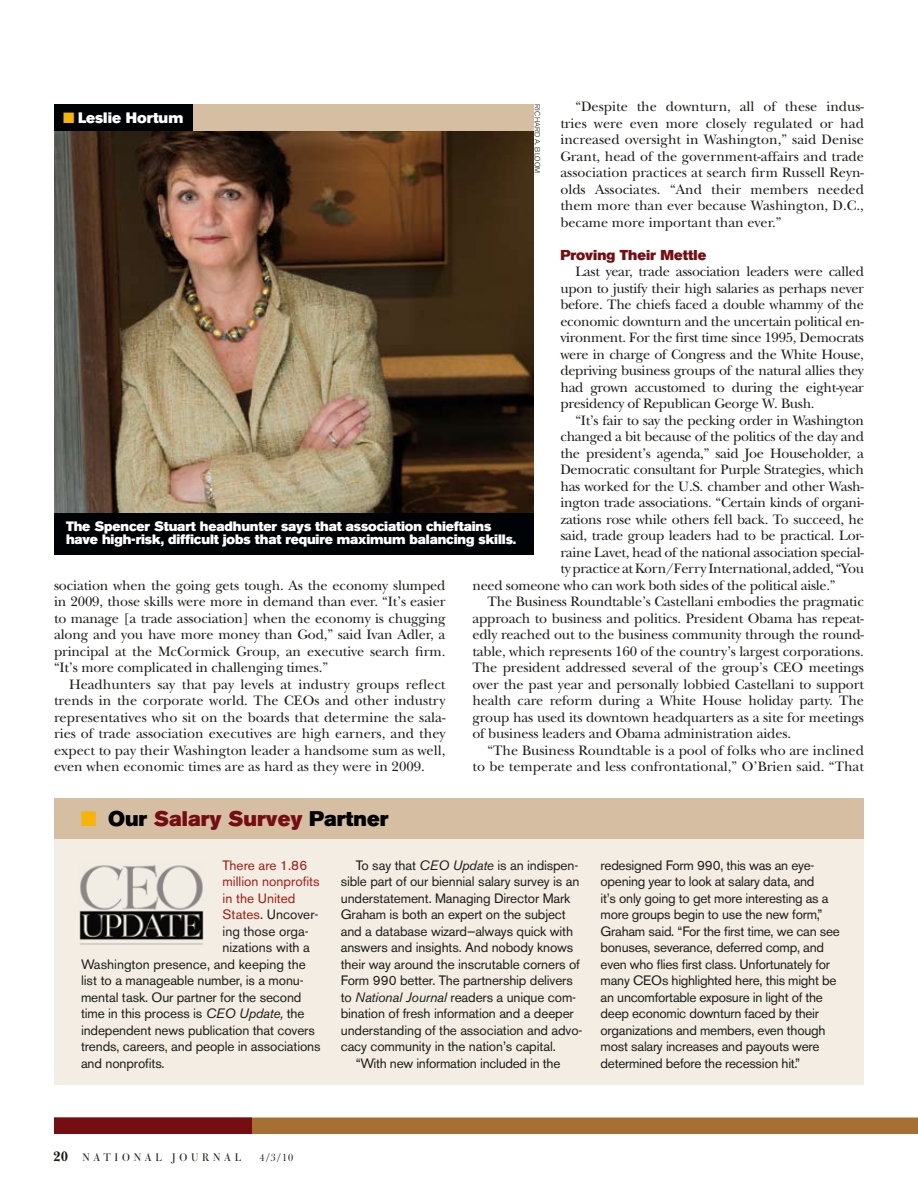
<style>
.page{position:relative;width:918px;height:1188px;background:#fff}
.page>*{position:absolute;margin:0;border:0;box-sizing:border-box;transform-origin:0 0}
.t1{font:21px "Akzidenz Grotesk BE Super";color:#740e12}
.t2{font:15px "Akzidenz Grotesk BE Super";color:#fff}
.t3{font:14.25px/16.5px "New Baskerville";letter-spacing:-.01em;color:#1c1c1a;text-align:justify}
.t4{font:14.25px "Akzidenz Grotesk BE Super";color:#740e12}
.t5{font:13.5px/16.5px "Akzidenz Grotesk BE";letter-spacing:-.01em;color:#1c1c1a}
.t6{font:13.5px/13.5px "Akzidenz Grotesk BE Super";letter-spacing:-.01em;color:#fff}
.t7{font:13.5px "Akzidenz Grotesk BE";color:#9f1d13}
.t8{font:10.5px "Bulmer BT";letter-spacing:.36em;color:#1c1c1a}
.t9{font:300 7.5px "Akzidenz Grotesk BE";letter-spacing:.02em;color:#1c1c1a}
.s1{color:#000306}
.s2{color:#000}
.s3{color:#9f1d13}
.s4{font-style:italic}
.s5{font-family:"New Baskerville";font-weight:700;font-size:14.25px}
</style>
<div class="page">
<div style="left:54px;top:1118px;width:864px;height:16px;background:#a66f34"></div>
<div style="left:54px;top:1118px;width:198px;height:16px;background:#740e12"></div>
<img style="left:54px;top:131px;width:479px;height:382px">
<div style="left:54px;top:513px;width:479px;height:42px;background:#000306"></div>
<div style="left:54px;top:104px;width:479px;height:27px;background:#d6bea3"></div>
<div style="left:54px;top:104px;width:138px;height:27px;background:#000306"></div>
<div style="left:54px;top:827px;width:809px;height:257px;background:#f3ede3"></div>
<div style="left:54px;top:798px;width:810px;height:40px;background:#d6bea3"></div>
<img style="left:79px;top:865px;width:125px;height:80px">
<p class="t3" style="left:560px;top:98px;width:305px;text-indent:15px">“Despite the downturn, all of these indus&shy;tries were even more closely regulated or had increased oversight in Washington,” said Denise Grant, head of the government-affairs and trade association practices at search firm Russell Reyn&shy;olds Associates. “And their members needed them more than ever because Washington, D.C., became more important than ever.”</p>
<p class="t4" style="left:560px;top:246px;width:147px">Proving Their Mettle</p>
<p class="t3" style="left:560px;top:263px;width:305px;text-indent:15px">Last year, trade association leaders were called upon to justify their high salaries as perhaps never before. The chiefs faced a double whammy of the economic downturn and the uncertain political en&shy;vironment. For the first time since 1995, Democrats were in charge of Congress and the White House, depriving business groups of the natural allies they had grown accustomed to during the eight-year presidency of Republican George W. Bush.</p>
<p class="t3" style="left:575px;top:412px;width:290px">“It’s fair to say the pecking order in Washington</p>
<p class="t3" style="left:560px;top:428px;width:305px">changed a bit because of the politics of the day and</p>
<p class="t3" style="left:560px;top:445px;width:305px">the president’s agenda,” said Joe Householder, a</p>
<p class="t3" style="left:560px;top:461px;width:305px">Democratic consultant for Purple Strategies, which</p>
<p class="t3" style="left:560px;top:478px;width:305px">has worked for the U.S. chamber and other Wash-</p>
<p class="t3" style="left:560px;top:494px;width:305px">ington trade associations. “Certain kinds of organi-</p>
<p class="t3" style="left:560px;top:511px;width:305px">zations rose while others fell back. To succeed, he</p>
<p class="t3" style="left:560px;top:527px;width:305px">said, trade group leaders had to be practical. Lor-</p>
<p class="t3" style="left:560px;top:544px;width:305px">raine Lavet, head of the national association special-</p>
<p class="t3" style="left:560px;top:560px;width:305px">ty practice at Korn/Ferry International, added, “You</p>
<p class="t3" style="left:472px;top:577px;width:365px">need someone who can work both sides of the political aisle.”</p>
<p class="t3" style="left:487px;top:593px;width:378px">The Business Roundtable’s Castellani embodies the pragmatic</p>
<p class="t3" style="left:472px;top:610px;width:393px">approach to business and politics. President Obama has repeat-</p>
<p class="t3" style="left:472px;top:626px;width:393px">edly reached out to the business community through the round-</p>
<p class="t3" style="left:472px;top:643px;width:393px">table, which represents 160 of the country’s largest corporations.</p>
<p class="t3" style="left:472px;top:659px;width:393px">The president addressed several of the group’s CEO meetings</p>
<p class="t3" style="left:472px;top:676px;width:393px">over the past year and personally lobbied Castellani to support</p>
<p class="t3" style="left:472px;top:692px;width:393px">health care reform during a White House holiday party. The</p>
<p class="t3" style="left:472px;top:709px;width:393px">group has used its downtown headquarters as a site for meetings</p>
<p class="t3" style="left:472px;top:725px;width:320px">of business leaders and Obama administration aides.</p>
<p class="t3" style="left:487px;top:742px;width:378px">“The Business Roundtable is a pool of folks who are inclined</p>
<p class="t3" style="left:472px;top:758px;width:393px">to be temperate and less confrontational,” O’Brien said. “That</p>
<p class="t9" style="left:542px;top:104px;width:70px;rotate:90deg">RICHARD A. BLOOM</p>
<p class="t2" style="left:78px;top:109px;width:107px">Leslie Hortum</p>
<p class="t6" style="left:66px;top:519px;width:452px">The Spencer Stuart headhunter says that association chieftains have high-risk, difficult jobs that require maximum balancing skills.</p>
<p class="t3" style="left:54px;top:577px;width:393px">sociation when the going gets tough. As the economy slumped in 2009, those skills were more in demand than ever. “It’s easier to manage [a trade association] when the economy is chugging along and you have more money than God,” said Ivan Adler, a principal at the McCormick Group, an executive search firm. “It’s more complicated in challenging times.”</p>
<p class="t3" style="left:54px;top:676px;width:393px;text-indent:15px">Headhunters say that pay levels at industry groups reflect trends in the corporate world. The CEOs and other industry representatives who sit on the boards that determine the sala&shy;ries of trade association executives are high earners, and they expect to pay their Washington leader a handsome sum as well, even when economic times are as hard as they were in 2009.</p>
<h1 class="t1" style="left:108px;top:806px;width:282px"><span class="s1">Our</span> Salary Survey <span class="s2">Partner</span></h1>
<p class="t7" style="left:223px;top:857px;width:86px">There are 1.86</p>
<p class="t7" style="left:223px;top:874px;width:99px">million nonprofits</p>
<p class="t7" style="left:223px;top:890px;width:74px">in the United</p>
<p class="t5" style="left:223px;top:907px;width:97px"><span class="s3">States</span>. Uncover-</p>
<p class="t5" style="left:223px;top:923px;width:88px">ing those orga-</p>
<p class="t5" style="left:223px;top:940px;width:89px">nizations with a</p>
<p class="t5" style="left:81px;top:956px;width:226px">Washington presence, and keeping the</p>
<p class="t5" style="left:81px;top:973px;width:224px">list to a manageable number, is a monu-</p>
<p class="t5" style="left:81px;top:989px;width:222px">mental task. Our partner for the second</p>
<p class="t5" style="left:81px;top:1006px;width:225px">time in this process is <span class="s4">CEO Update,</span> the</p>
<p class="t5" style="left:81px;top:1022px;width:235px">independent news publication that covers</p>
<p class="t5" style="left:81px;top:1039px;width:241px">trends, careers, and people in associations</p>
<p class="t5" style="left:81px;top:1055px;width:85px">and nonprofits.</p>
<p class="t5" style="left:356px;top:857px;width:224px">To say that <span class="s4">CEO Update</span> is an indispen-</p>
<p class="t5" style="left:341px;top:874px;width:240px">sible part of our biennial salary survey is an</p>
<p class="t5" style="left:341px;top:890px;width:231px">understatement. Managing Director Mark</p>
<p class="t5" style="left:341px;top:907px;width:226px">Graham is both an expert on the subject</p>
<p class="t5" style="left:341px;top:923px;width:234px">and a database wizard—always quick with</p>
<p class="t5" style="left:341px;top:940px;width:234px">answers and insights. And nobody knows</p>
<p class="t5" style="left:341px;top:956px;width:241px">their way around the inscrutable corners of</p>
<p class="t5" style="left:341px;top:973px;width:234px">Form 990 better. The partnership delivers</p>
<p class="t5" style="left:341px;top:989px;width:237px">to <span class="s4">National Journal</span> readers a unique com-</p>
<p class="t5" style="left:341px;top:1005px;width:235px">bination of fresh information and a deeper</p>
<p class="t5" style="left:341px;top:1022px;width:243px">understanding of the association and advo-</p>
<p class="t5" style="left:341px;top:1038px;width:217px">cacy community in the nation’s capital.</p>
<p class="t5" style="left:356px;top:1055px;width:206px">“With new information included in the</p>
<p class="t5" style="left:601px;top:857px;width:241px">redesigned Form 990, this was an eye&shy;opening year to look at salary data, and<br>it’s only going to get more interesting as a more groups begin to use the new form,” Graham said. “For the first time, we can see bonuses, severance, deferred comp, and even who flies first class. Unfortunately for many CEOs highlighted here, this might be an uncomfortable exposure in light of the deep economic downturn faced by their organizations and members, even though most salary increases and payouts were determined before the recession hit.”</p>
<p class="t8" style="left:53px;top:1151px;width:190px"><span class="s5">20</span> NATIONAL JOURNAL</p>
<p class="t8" style="left:260px;top:1151px;width:35px">4/3/10</p>
</div>
